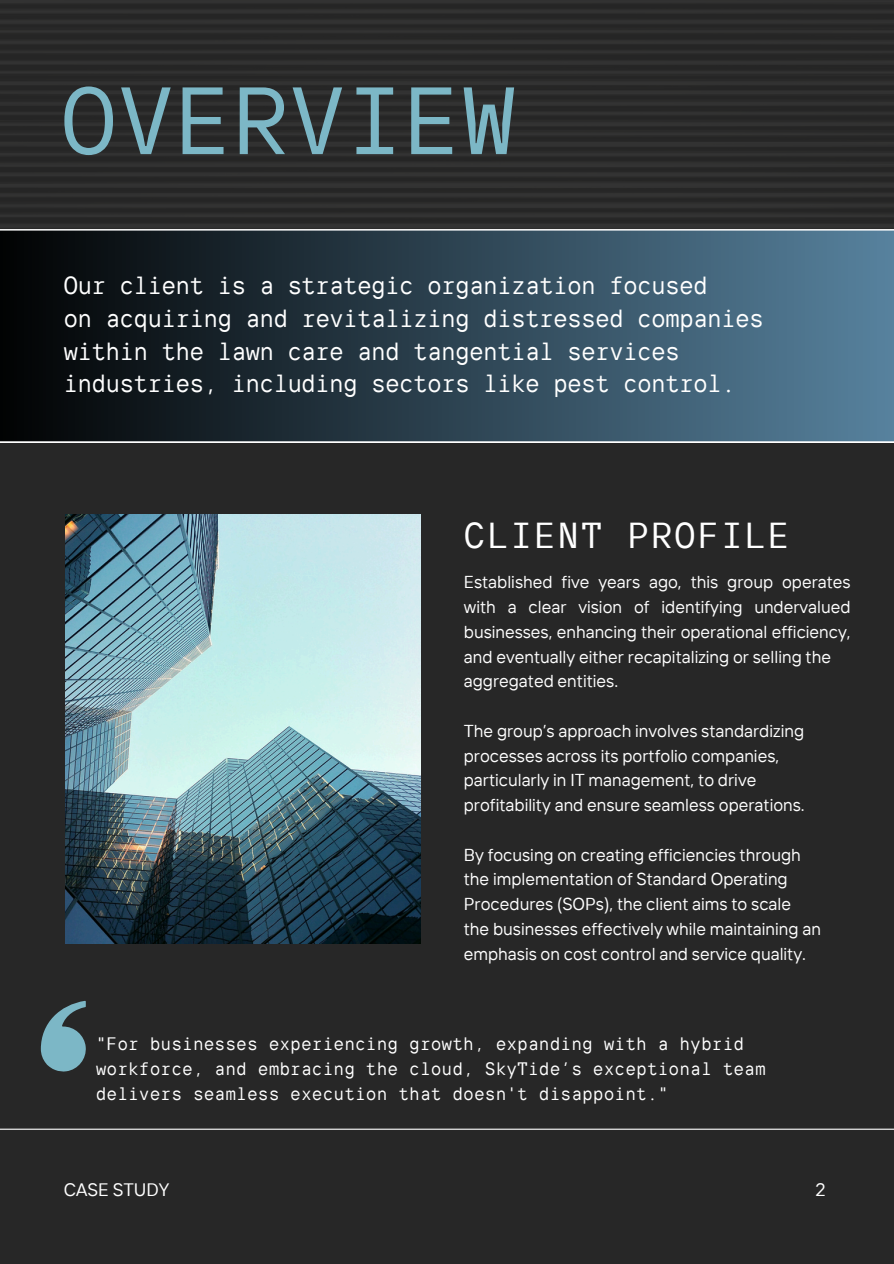
<style>
.page{position:relative;width:894px;height:1264px;background:#fff}
.page>*{position:absolute;margin:0;border:0;box-sizing:border-box;transform-origin:0 0}
.t1{font:95.25px "TT Interphases Mono";color:#7cb7c6}
.t2{font:36px "TT Interphases Mono";letter-spacing:.05em;color:#fff}
.t3{font:24.75px/32.7px "TT Interphases Mono";letter-spacing:-.035em;color:#fff}
.t4{font:18px/24.8px "TT Interphases Mono";color:#fff}
.t5{font:18px "TT Interphases";color:#fff}
.t6{font:17.25px/24.8px "TT Interphases";color:#fff;text-align:justify}
</style>
<div class="page">
<div style="left:0;top:0;width:893px;height:1263px;background:#272727"></div>
<hr style="left:0;top:1128px;width:893px;height:1px;background:#fff">
<img style="left:65px;top:515px;width:355px;height:428px">
<svg style="left:0;top:230px;width:893px;height:212px;background:#2b3f4d"></svg>
<svg style="left:41px;top:1000px;width:45px;height:71px"></svg>
<img style="left:0;top:0;width:893px;height:230px">
<h1 class="t1" style="left:60px;top:63px;width:458px">OVERVIEW</h1>
<h3 class="t3" style="left:63px;top:269px;width:702px">Our client is a strategic organization focused<br>on acquiring and revitalizing distressed companies within the lawn care and tangential services industries, including sectors like pest control.</h3>
<p class="t2" style="left:463px;top:514px;width:327px">CLIENT PROFILE</p>
<p class="t6" style="left:463px;top:569px;width:388px">Established five years ago, this group operates with a clear vision of identifying undervalued businesses, enhancing their operational efficiency, and eventually either recapitalizing or selling the</p>
<h2 class="t6" style="left:463px;top:668px;width:156px">aggregated entities.</h2>
<p class="t6" style="left:463px;top:718px;width:341px">The group’s approach involves standardizing</p>
<p class="t6" style="left:463px;top:742px;width:317px">processes across its portfolio companies,</p>
<p class="t6" style="left:463px;top:767px;width:294px">particularly in IT management, to drive</p>
<p class="t6" style="left:463px;top:792px;width:342px">profitability and ensure seamless operations.</p>
<p class="t6" style="left:463px;top:841px;width:338px">By focusing on creating efficiencies through</p>
<p class="t6" style="left:463px;top:866px;width:325px">the implementation of Standard Operating</p>
<p class="t6" style="left:463px;top:891px;width:329px">Procedures (SOPs), the client aims to scale</p>
<p class="t6" style="left:463px;top:916px;width:358px">the businesses effectively while maintaining an</p>
<p class="t6" style="left:463px;top:940px;width:343px">emphasis on cost control and service quality.</p>
<p class="t4" style="left:96px;top:1031px;width:671px">"For businesses experiencing growth, expanding with a hybrid workforce, and embracing the cloud, SkyTide’s exceptional team delivers seamless execution that doesn't disappoint."</p>
<p class="t5" style="left:64px;top:1177px;width:107px">CASE STUDY</p>
<p class="t5" style="left:815px;top:1177px;width:12px">2</p>
</div>
